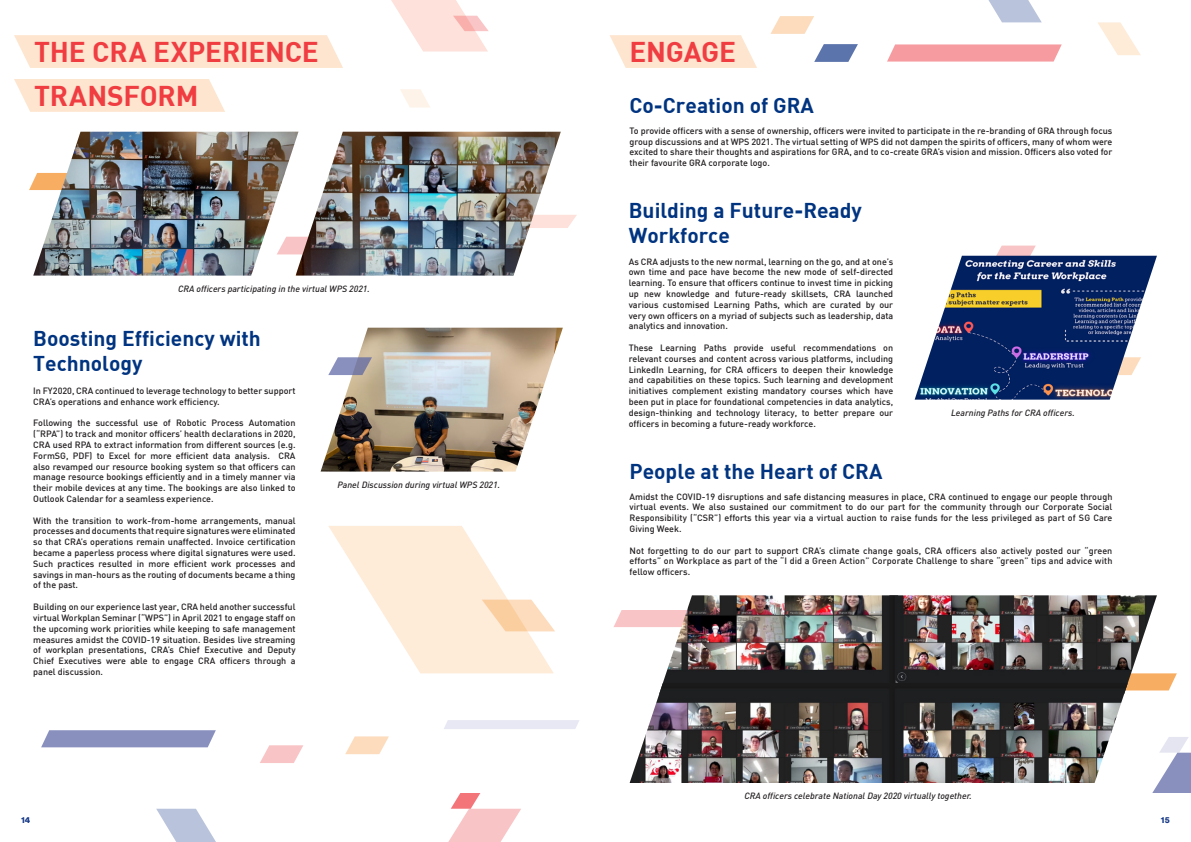
<style>
.page{position:relative;width:1191px;height:842px;background:#fff}
.page>*{position:absolute;margin:0;border:0;box-sizing:border-box;transform-origin:0 0}
.t1{font:700 28px "DIN";letter-spacing:-.005em;color:#f03d42}
.t2{font:700 21px/25.2px "DIN";color:#003480}
.t3{font:500 9px/10.8px "DIN";color:#231f20;text-align:justify}
.t4{font:italic 500 9px "DIN";color:#231f20}
.t5{font:900 9px "Circular Std";color:#153889}
</style>
<div class="page">
<svg style="left:1157px;top:673px;width:19px;height:17px"></svg>
<svg style="left:613px;top:610px;width:46px;height:17px"></svg>
<svg style="left:561px;top:215px;width:16px;height:13px"></svg>
<svg style="left:391px;top:0;width:98px;height:52px"></svg>
<svg style="left:400px;top:89px;width:30px;height:19px"></svg>
<svg style="left:29px;top:182px;width:4px;height:8px"></svg>
<div style="left:14px;top:35px;width:329px;height:33px;background:#fde5cf"></div>
<svg style="left:14px;top:79px;width:211px;height:33px"></svg>
<svg style="left:992px;top:246px;width:43px;height:10px"></svg>
<img style="left:914px;top:256px;width:243px;height:144px">
<img style="left:320px;top:328px;width:243px;height:144px">
<svg style="left:887px;top:44px;width:174px;height:18px"></svg>
<svg style="left:814px;top:44px;width:44px;height:18px"></svg>
<svg style="left:770px;top:16px;width:44px;height:18px"></svg>
<svg style="left:1098px;top:22px;width:42px;height:33px"></svg>
<svg style="left:988px;top:0;width:53px;height:22px"></svg>
<svg style="left:609px;top:35px;width:148px;height:33px"></svg>
<img style="left:659px;top:595px;width:230px;height:88px">
<img style="left:889px;top:595px;width:268px;height:96px">
<img style="left:629px;top:683px;width:260px;height:100px">
<img style="left:889px;top:683px;width:238px;height:100px">
<svg style="left:41px;top:730px;width:175px;height:17px"></svg>
<svg style="left:345px;top:736px;width:44px;height:18px"></svg>
<svg style="left:260px;top:745px;width:43px;height:18px"></svg>
<svg style="left:1152px;top:737px;width:39px;height:56px"></svg>
<svg style="left:444px;top:720px;width:135px;height:9px"></svg>
<img style="left:33px;top:132px;width:262px;height:144px">
<img style="left:295px;top:132px;width:266px;height:144px">
<svg style="left:328px;top:526px;width:227px;height:147px"></svg>
<svg style="left:448px;top:793px;width:73px;height:49px"></svg>
<svg style="left:156px;top:809px;width:60px;height:33px"></svg>
<svg style="left:328px;top:357px;width:44px;height:18px"></svg>
<p class="t1" style="left:34px;top:34px;width:286px">THE CRA EXPERIENCE</p>
<p class="t1" style="left:34px;top:77px;width:166px">TRANSFORM</p>
<p class="t4" style="left:178px;top:283px;width:193px">CRA officers participating in the virtual WPS 2021.</p>
<p class="t2" style="left:33px;top:324px;width:229px">Boosting Efficiency with<br>Technology</p>
<p class="t3" style="left:33px;top:385px;width:264px">In FY2020, CRA continued to leverage technology to better support<br>CRA’s operations and enhance work efficiency.</p>
<p class="t3" style="left:33px;top:417px;width:264px">Following the successful use of Robotic Process Automation (“RPA”) to track and monitor officers’ health declarations in 2020, CRA used RPA to extract information from different sources (e.g.<br>FormSG, PDF) to Excel for more efficient data analysis. CRA also revamped our resource booking system so that officers can manage resource bookings efficiently and in a timely manner via their mobile devices at any time. The bookings are also linked to Outlook Calendar for a seamless experience.</p>
<p class="t3" style="left:33px;top:515px;width:264px">With the transition to work-from-home arrangements, manual processes and documents that require signatures were eliminated so that CRA’s operations remain unaffected. Invoice certification became a paperless process where digital signatures were used.<br>Such practices resulted in more efficient work processes and savings in man-hours as the routing of documents became a thing of the past.</p>
<p class="t3" style="left:33px;top:601px;width:264px">Building on our experience last year, CRA held another successful virtual Workplan Seminar (“WPS”) in April 2021 to engage staff on the upcoming work priorities while keeping to safe management measures amidst the COVID-19 situation. Besides live streaming of workplan presentations, CRA’s Chief Executive and Deputy Chief Executives were able to engage CRA officers through a panel discussion.</p>
<p class="t4" style="left:337px;top:479px;width:164px">Panel Discussion during virtual WPS 2021.</p>
<p class="t1" style="left:629px;top:34px;width:108px">ENGAGE</p>
<p class="t2" style="left:629px;top:92px;width:186px">Co-Creation of GRA</p>
<p class="t3" style="left:629px;top:125px;width:484px">To provide officers with a sense of ownership, officers were invited to participate in the re-branding of GRA through focus group discussions and at WPS 2021. The virtual setting of WPS did not dampen the spirits of officers, many of whom were excited to share their thoughts and aspirations for GRA, and to co-create GRA’s vision and mission. Officers also voted for their favourite GRA corporate logo.</p>
<p class="t2" style="left:629px;top:197px;width:235px">Building a Future-Ready<br>Workforce</p>
<p class="t3" style="left:629px;top:256px;width:266px">As CRA adjusts to the new normal, learning on the go, and at one’s own time and pace have become the new mode of self-directed learning. To ensure that officers continue to invest time in picking up new knowledge and future-ready skillsets, CRA launched various customised Learning Paths, which are curated by our very own officers on a myriad of subjects such as leadership, data analytics and innovation.</p>
<p class="t3" style="left:629px;top:342px;width:266px">These Learning Paths provide useful recommendations on relevant courses and content across various platforms, including LinkedIn Learning, for CRA officers to deepen their knowledge and capabilities on these topics. Such learning and development initiatives complement existing mandatory courses which have been put in place for foundational competencies in data analytics, design-thinking and technology literacy, to better prepare our officers in becoming a future-ready workforce.</p>
<p class="t2" style="left:629px;top:458px;width:254px">People at the Heart of CRA</p>
<p class="t4" style="left:951px;top:407px;width:125px">Learning Paths for CRA officers.</p>
<p class="t3" style="left:629px;top:491px;width:484px">Amidst the COVID-19 disruptions and safe distancing measures in place, CRA continued to engage our people through virtual events. We also sustained our commitment to do our part for the community through our Corporate Social Responsibility (“CSR”) efforts this year via a virtual auction to raise funds for the less privileged as part of SG Care Giving Week.</p>
<p class="t3" style="left:629px;top:545px;width:484px">Not forgetting to do our part to support CRA’s climate change goals, CRA officers also actively posted our “green efforts” on Workplace as part of the “I did a Green Action” Corporate Challenge to share “green” tips and advice with fellow officers.</p>
<p class="t4" style="left:744px;top:790px;width:229px">CRA officers celebrate National Day 2020 virtually together.</p>
<p class="t5" style="left:21px;top:814px;width:11px">14</p>
<p class="t5" style="left:1160px;top:814px;width:10px">15</p>
</div>
